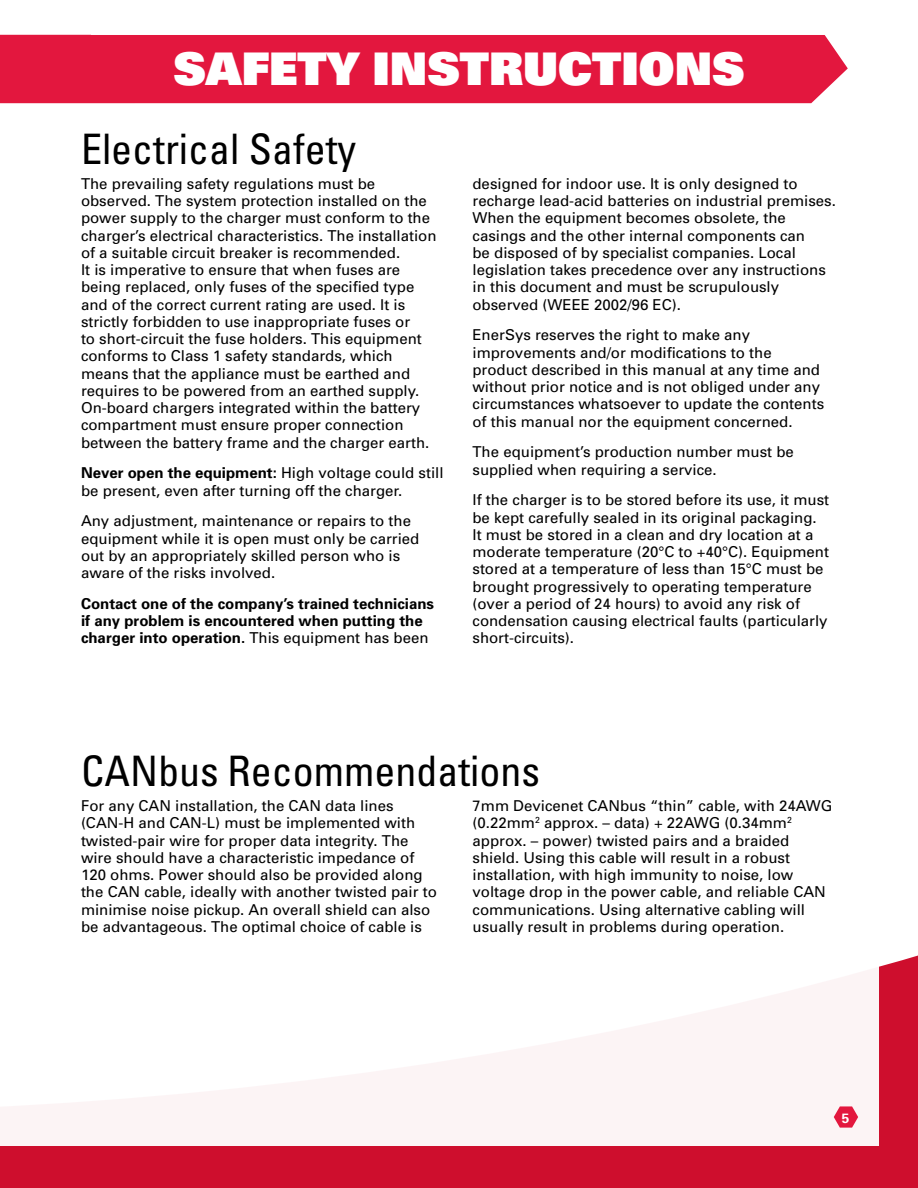
<style>
.page{position:relative;width:918px;height:1188px;background:#fff}
.page>*{position:absolute;margin:0;border:0;box-sizing:border-box;transform-origin:0 0}
.t1{font:900 45px "Univers";color:#fff}
.t2{font:condensed 42px "Univers";color:#000}
.t3{font:15px/17.2px "Univers";color:#000}
.t4{font:700 15px/17.2px "Univers";color:#000}
.t5{font:700 13.5px "Univers";color:#fff}
.s1{font-weight:700}
.s2{font-weight:400}
</style>
<div class="page">
<div style="left:0;top:955px;width:918px;height:233px;background:#ce0e2d"></div>
<div style="left:0;top:857px;width:879px;height:289px;background:#fff"></div>
<div style="left:135px;top:35px;width:713px;height:68px;background:#e3173e"></div>
<div style="left:0;top:35px;width:135px;height:68px;background:#e3173e"></div>
<svg style="left:834px;top:1106px;width:24px;height:22px"></svg>
<h1 class="t1" style="left:173px;top:40px;width:573px">SAFETY INSTRUCTIONS</h1>
<h2 class="t2" style="left:81px;top:122px;width:277px">Electrical Safety</h2>
<p class="t3" style="left:81px;top:175px;width:357px">The prevailing safety regulations must be observed. The system protection installed on the power supply to the charger must conform to the charger’s electrical characteristics. The installation of a suitable circuit breaker is recommended.<br>It is imperative to ensure that when fuses are being replaced, only fuses of the specified type and of the correct current rating are used. It is strictly forbidden to use inappropriate fuses or<br>to short-circuit the fuse holders. This equipment conforms to Class 1 safety standards, which means that the appliance must be earthed and requires to be powered from an earthed supply.<br>On-board chargers integrated within the battery compartment must ensure proper connection between the battery frame and the charger earth.</p>
<p class="t3" style="left:81px;top:464px;width:364px"><span class="s1">Never open the equipment:</span> High voltage could still be present, even after turning off the charger.</p>
<p class="t3" style="left:81px;top:512px;width:340px">Any adjustment, maintenance or repairs to the equipment while it is open must only be carried out by an appropriately skilled person who is aware of the risks involved.</p>
<p class="t4" style="left:81px;top:594px;width:355px">Contact one of the company’s trained technicians if any problem is encountered when putting the charger into operation. <span class="s2">This equipment has been</span></p>
<p class="t3" style="left:472px;top:175px;width:365px">designed for indoor use. It is only designed to recharge lead-acid batteries on industrial premises.<br>When the equipment becomes obsolete, the casings and the other internal components can<br>be disposed of by specialist companies. Local legislation takes precedence over any instructions in this document and must be scrupulously observed (WEEE 2002/96 EC).</p>
<p class="t3" style="left:472px;top:326px;width:353px">EnerSys reserves the right to make any improvements and/or modifications to the product described in this manual at any time and without prior notice and is not obliged under any circumstances whatsoever to update the contents of this manual nor the equipment concerned.</p>
<p class="t3" style="left:472px;top:443px;width:323px">The equipment’s production number must be supplied when requiring a service.</p>
<p class="t3" style="left:472px;top:491px;width:358px">If the charger is to be stored before its use, it must be kept carefully sealed in its original packaging.<br>It must be stored in a clean and dry location at a moderate temperature (20°C to +40°C). Equipment stored at a temperature of less than 15°C must be brought progressively to operating temperature (over a period of 24 hours) to avoid any risk of condensation causing electrical faults (particularly short-circuits).</p>
<h2 class="t2" style="left:81px;top:744px;width:461px">CANbus Recommendations</h2>
<p class="t3" style="left:81px;top:797px;width:357px">For any CAN installation, the CAN data lines (CAN-H and CAN-L) must be implemented with twisted-pair wire for proper data integrity. The wire should have a characteristic impedance of 120 ohms. Power should also be provided along the CAN cable, ideally with another twisted pair to minimise noise pickup. An overall shield can also be advantageous. The optimal choice of cable is</p>
<p class="t3" style="left:472px;top:797px;width:362px">7mm Devicenet CANbus “thin” cable, with 24AWG (0.22mm<sup>2</sup> approx. – data) + 22AWG (0.34mm<sup>2 </sup>approx. – power) twisted pairs and a braided shield. Using this cable will result in a robust installation, with high immunity to noise, low voltage drop in the power cable, and reliable CAN communications. Using alternative cabling will usually result in problems during operation.</p>
<p class="t5" style="left:842px;top:1109px;width:9px">5</p>
</div>
